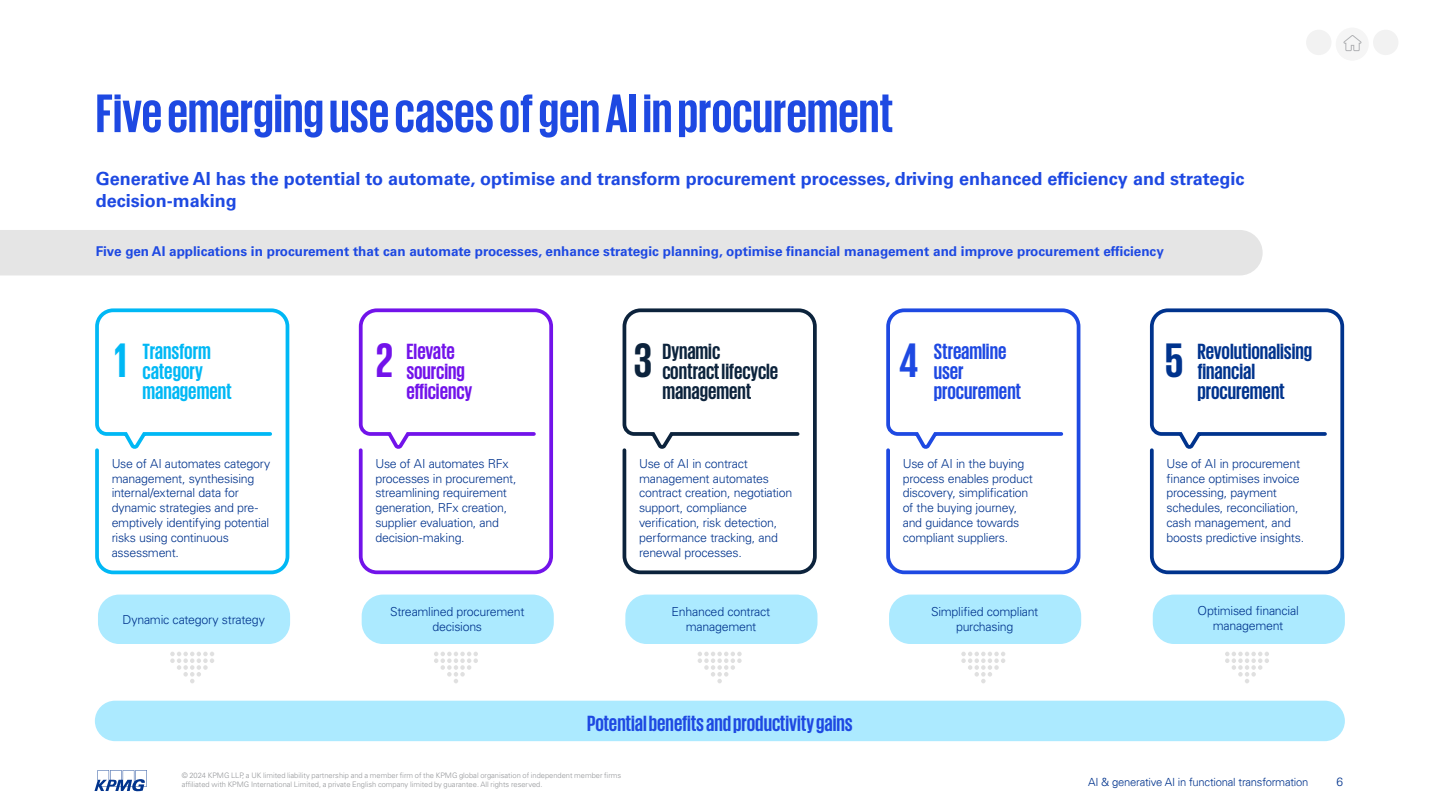
<style>
.page{position:relative;width:1441px;height:810px;background:#fff}
.page>*{position:absolute;margin:0;border:0;box-sizing:border-box;transform-origin:0 0}
.t1{font:700 55.5px "KPMG";letter-spacing:-.005em;color:#1e49e2}
.t2{font:700 22.5px/20.2px "KPMG";color:#1e49e2}
.t3{font:700 22.5px/20.2px "KPMG";color:#00338d}
.t4{font:700 22.5px/20.2px "KPMG";color:#0c233c}
.t5{font:700 22.5px/20.2px "KPMG";color:#00b8f5}
.t6{font:700 22.5px/20.2px "KPMG";color:#7213ea}
.t7{font:700 18px/21.6px "Univers LT Std";color:#1e49e2}
.t8{font:700 13.5px "Univers LT Std";color:#1e49e2}
.t9{font:300 12.38px/14.9px "Univers LT Std";letter-spacing:-.02em;color:#00338d}
.t10{font:300 12px "Univers LT Std";color:#00338d}
.t11{font:300 11.25px "Univers 45";letter-spacing:-.02em;color:#00338d}
.t12{font:300 7.5px/9px "Univers LT Std";color:#939598}
.s1{font-size:49.5px}
</style>
<div class="page">
<div style="left:95px;top:701px;width:1249px;height:40px;background:#aceaff;border-radius:20px"></div>
<svg style="left:95px;top:308px;width:195px;height:267px"></svg>
<svg style="left:622px;top:308px;width:195px;height:267px"></svg>
<svg style="left:358px;top:308px;width:196px;height:267px"></svg>
<svg style="left:886px;top:308px;width:195px;height:267px"></svg>
<svg style="left:1149px;top:308px;width:196px;height:267px"></svg>
<svg style="left:170px;top:652px;width:44px;height:31px"></svg>
<div style="left:98px;top:595px;width:192px;height:49px;background:#aceaff;border-radius:21px"></div>
<svg style="left:697px;top:652px;width:44px;height:31px"></svg>
<div style="left:625px;top:595px;width:192px;height:49px;background:#aceaff;border-radius:21px"></div>
<svg style="left:434px;top:652px;width:44px;height:31px"></svg>
<div style="left:361px;top:595px;width:192px;height:49px;background:#aceaff;border-radius:21px"></div>
<svg style="left:961px;top:652px;width:44px;height:31px"></svg>
<div style="left:889px;top:595px;width:192px;height:49px;background:#aceaff;border-radius:21px"></div>
<svg style="left:1225px;top:652px;width:43px;height:31px"></svg>
<div style="left:1152px;top:595px;width:192px;height:49px;background:#aceaff;border-radius:21px"></div>
<div style="left:0;top:230px;width:1262px;height:45px;background:#e5e5e5"></div>
<svg style="left:94px;top:770px;width:53px;height:21px"></svg>
<div style="left:1305px;top:30px;width:26px;height:25px;background:#f2f2f2;border-radius:50%"></div>
<div style="left:1372px;top:30px;width:26px;height:25px;background:#f2f2f2;border-radius:50%"></div>
<div style="left:1335px;top:28px;width:33px;height:33px;background:#f6f6f6;border-radius:50%"></div>
<svg style="left:1335px;top:27px;width:33px;height:33px"></svg>
<h1 class="t1" style="left:96px;top:85px;width:799px">Five emerging use cases of gen AI in procurement</h1>
<h3 class="t7" style="left:96px;top:168px;width:1149px">Generative AI has the potential to automate, optimise and transform procurement processes, driving enhanced efficiency and strategic decision-making</h3>
<p class="t8" style="left:96px;top:243px;width:1069px">Five gen AI applications in procurement that can automate processes, enhance strategic planning, optimise financial management and improve procurement efficiency</p>
<h2 class="t5" style="left:143px;top:340px;width:91px;text-indent:-28px"><span class="s1">1</span> Transform category management</h2>
<p class="t9" style="left:112px;top:456px;width:160px">Use of AI automates category management, synthesising internal/external data for dynamic strategies and pre&shy;emptively identifying potential risks using continuous assessment.</p>
<p class="t9" style="left:122px;top:612px;width:144px">Dynamic category strategy</p>
<h2 class="t6" style="left:406px;top:340px;width:67px;text-indent:-31px"><span class="s1">2</span> Elevate sourcing efficiency</h2>
<p class="t9" style="left:375px;top:456px;width:143px">Use of AI automates RFx processes in procurement, streamlining requirement generation, RFx creation, supplier evaluation, and decision-making.</p>
<p class="t9" style="left:390px;top:605px;width:136px;text-align:center">Streamlined procurement decisions</p>
<h2 class="t4" style="left:662px;top:340px;width:117px;text-indent:-29px"><span class="s1">3</span> Dynamic contract lifecycle management</h2>
<p class="t9" style="left:639px;top:456px;width:155px">Use of AI in contract management automates contract creation, negotiation support, compliance verification, risk detection, performance tracking, and renewal processes.</p>
<p class="t9" style="left:671px;top:605px;width:100px;text-align:center">Enhanced contract management</p>
<h2 class="t2" style="left:587px;top:713px;width:267px">Potential benefits and productivity gains</h2>
<h2 class="t2" style="left:933px;top:340px;width:89px;text-indent:-35px"><span class="s1">4</span> Streamline user procurement</h2>
<p class="t9" style="left:902px;top:456px;width:131px">Use of AI in the buying process enables product discovery, simplification of the buying journey, and guidance towards compliant suppliers.</p>
<p class="t9" style="left:931px;top:605px;width:109px;text-align:center">Simplified compliant purchasing</p>
<h2 class="t3" style="left:1197px;top:340px;width:116px;text-indent:-33px"><span class="s1">5</span> Revolutionalising financial procurement</h2>
<p class="t9" style="left:1166px;top:456px;width:139px">Use of AI in procurement finance optimises invoice processing, payment schedules, reconciliation, cash management, and boosts predictive insights.</p>
<p class="t9" style="left:1197px;top:603px;width:103px;text-align:center">Optimised financial management</p>
<p class="t12" style="left:182px;top:771px;width:441px">© 2024 KPMG LLP, a UK limited liability partnership and a member firm of the KPMG global organisation of independent member firms affiliated with KPMG International Limited, a private English company limited by guarantee. All rights reserved.</p>
<p class="t11" style="left:1088px;top:775px;width:222px">AI &amp; generative AI in functional transformation</p>
<p class="t10" style="left:1336px;top:774px;width:8px">6</p>
</div>
